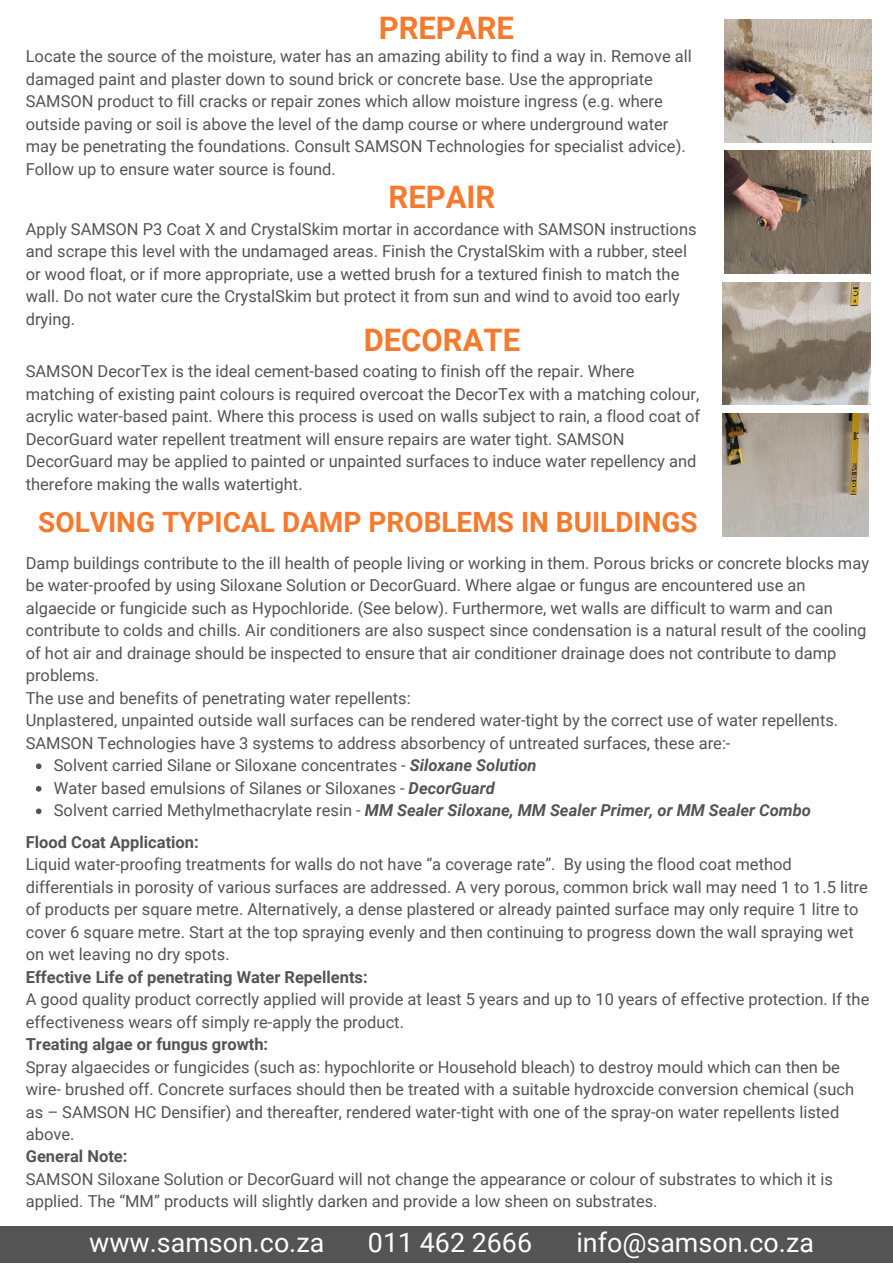
<style>
.page{position:relative;width:893px;height:1264px;background:#fff}
.page>*{position:absolute;margin:0;border:0;box-sizing:border-box;transform-origin:0 0}
.t1{font:700 30.9px "Roboto";color:#f67a2e}
.t2{font:700 27.9px "Roboto";color:#f67a2e}
.t3{font:26.85px "Roboto";color:#fff}
.t4{font:16.5px/22.5px "Roboto";color:#545454}
.t5{font:700 16.5px "Roboto";color:#545454}
.t6{font:italic 700 16.5px "Roboto";color:#545454}
.s1{font-weight:700;font-style:italic}
.s2{font-weight:400;font-style:normal}
</style>
<div class="page">
<div style="left:0;top:1225px;width:892px;height:37px;background:#545454"></div>
<img style="left:724px;top:20px;width:147px;height:122px">
<img style="left:722px;top:282px;width:148px;height:123px">
<img style="left:724px;top:151px;width:146px;height:122px">
<img style="left:722px;top:413px;width:146px;height:123px">
<svg style="left:36px;top:763px;width:6px;height:6px"></svg>
<svg style="left:36px;top:786px;width:6px;height:5px"></svg>
<svg style="left:36px;top:808px;width:6px;height:6px"></svg>
<p class="t1" style="left:379px;top:10px;width:137px">PREPARE</p>
<p class="t4" style="left:26px;top:45px;width:667px">Locate the source of the moisture, water has an amazing ability to find a way in. Remove all damaged paint and plaster down to sound brick or concrete base. Use the appropriate SAMSON product to fill cracks or repair zones which allow moisture ingress (e.g. where outside paving or soil is above the level of the damp course or where underground water may be penetrating the foundations. Consult SAMSON Technologies for specialist advice).<br>Follow up to ensure water source is found.</p>
<p class="t1" style="left:388px;top:179px;width:108px">REPAIR</p>
<p class="t4" style="left:26px;top:218px;width:672px">Apply SAMSON P3 Coat X and CrystalSkim mortar in accordance with SAMSON instructions and scrape this level with the undamaged areas. Finish the CrystalSkim with a rubber, steel or wood float, or if more appropriate, use a wetted brush for a textured finish to match the wall. Do not water cure the CrystalSkim but protect it from sun and wind to avoid too early drying.</p>
<p class="t4" style="left:26px;top:360px;width:676px">SAMSON DecorTex is the ideal cement-based coating to finish off the repair. Where matching of existing paint colours is required overcoat the DecorTex with a matching colour, acrylic water-based paint. Where this process is used on walls subject to rain, a flood coat of DecorGuard water repellent treatment will ensure repairs are water tight. SAMSON DecorGuard may be applied to painted or unpainted surfaces to induce water repellency and therefore making the walls watertight.</p>
<p class="t1" style="left:364px;top:322px;width:158px">DECORATE</p>
<p class="t2" style="left:38px;top:506px;width:661px">SOLVING TYPICAL DAMP PROBLEMS IN BUILDINGS</p>
<p class="t4" style="left:26px;top:552px;width:844px">Damp buildings contribute to the ill health of people living or working in them. Porous bricks or concrete blocks may be water-proofed by using Siloxane Solution or DecorGuard. Where algae or fungus are encountered use an algaecide or fungicide such as Hypochloride. (See below). Furthermore, wet walls are difficult to warm and can contribute to colds and chills. Air conditioners are also suspect since condensation is a natural result of the cooling of hot air and drainage should be inspected to ensure that air conditioner drainage does not contribute to damp problems.</p>
<p class="t4" style="left:26px;top:687px;width:386px">The use and benefits of penetrating water repellents:</p>
<p class="t4" style="left:26px;top:709px;width:813px">Unplastered, unpainted outside wall surfaces can be rendered water-tight by the correct use of water repellents.<br>SAMSON Technologies have 3 systems to address absorbency of untreated surfaces, these are:-</p>
<p class="t4" style="left:54px;top:754px;width:484px">Solvent carried Silane or Siloxane concentrates - <span class="s1">Siloxane Solution</span></p>
<p class="t4" style="left:54px;top:777px;width:442px">Water based emulsions of Silanes or Siloxanes - <span class="s1">DecorGuard</span></p>
<p class="t6" style="left:54px;top:801px;width:758px"><span class="s2">Solvent carried Methylmethacrylate resin -</span> MM Sealer Siloxane, MM Sealer Primer, or MM Sealer Combo</p>
<p class="t5" style="left:26px;top:832px;width:174px">Flood Coat Application:</p>
<p class="t4" style="left:26px;top:853px;width:843px">Liquid water-proofing treatments for walls do not have “a coverage rate”. By using the flood coat method differentials in porosity of various surfaces are addressed. A very porous, common brick wall may need 1 to 1.5 litre of products per square metre. Alternatively, a dense plastered or already painted surface may only require 1 litre to cover 6 square metre. Start at the top spraying evenly and then continuing to progress down the wall spraying wet on wet leaving no dry spots.</p>
<p class="t5" style="left:26px;top:967px;width:343px">Effective Life of penetrating Water Repellents:</p>
<p class="t4" style="left:26px;top:988px;width:845px">A good quality product correctly applied will provide at least 5 years and up to 10 years of effective protection. If the effectiveness wears off simply re-apply the product.</p>
<p class="t5" style="left:26px;top:1034px;width:244px">Treating algae or fungus growth:</p>
<p class="t4" style="left:26px;top:1055px;width:829px">Spray algaecides or fungicides (such as: hypochlorite or Household bleach) to destroy mould which can then be wire- brushed off. Concrete surfaces should then be treated with a suitable hydroxcide conversion chemical (such as – SAMSON HC Densifier) and thereafter, rendered water-tight with one of the spray-on water repellents listed above.</p>
<p class="t5" style="left:26px;top:1147px;width:103px">General Note:</p>
<p class="t4" style="left:26px;top:1168px;width:808px">SAMSON Siloxane Solution or DecorGuard will not change the appearance or colour of substrates to which it is applied. The “MM” products will slightly darken and provide a low sheen on substrates.</p>
<p class="t3" style="left:89px;top:1227px;width:236px">www.samson.co.za</p>
<p class="t3" style="left:368px;top:1227px;width:166px">011 462 2666</p>
<p class="t3" style="left:576px;top:1227px;width:239px">info@samson.co.za</p>
</div>
